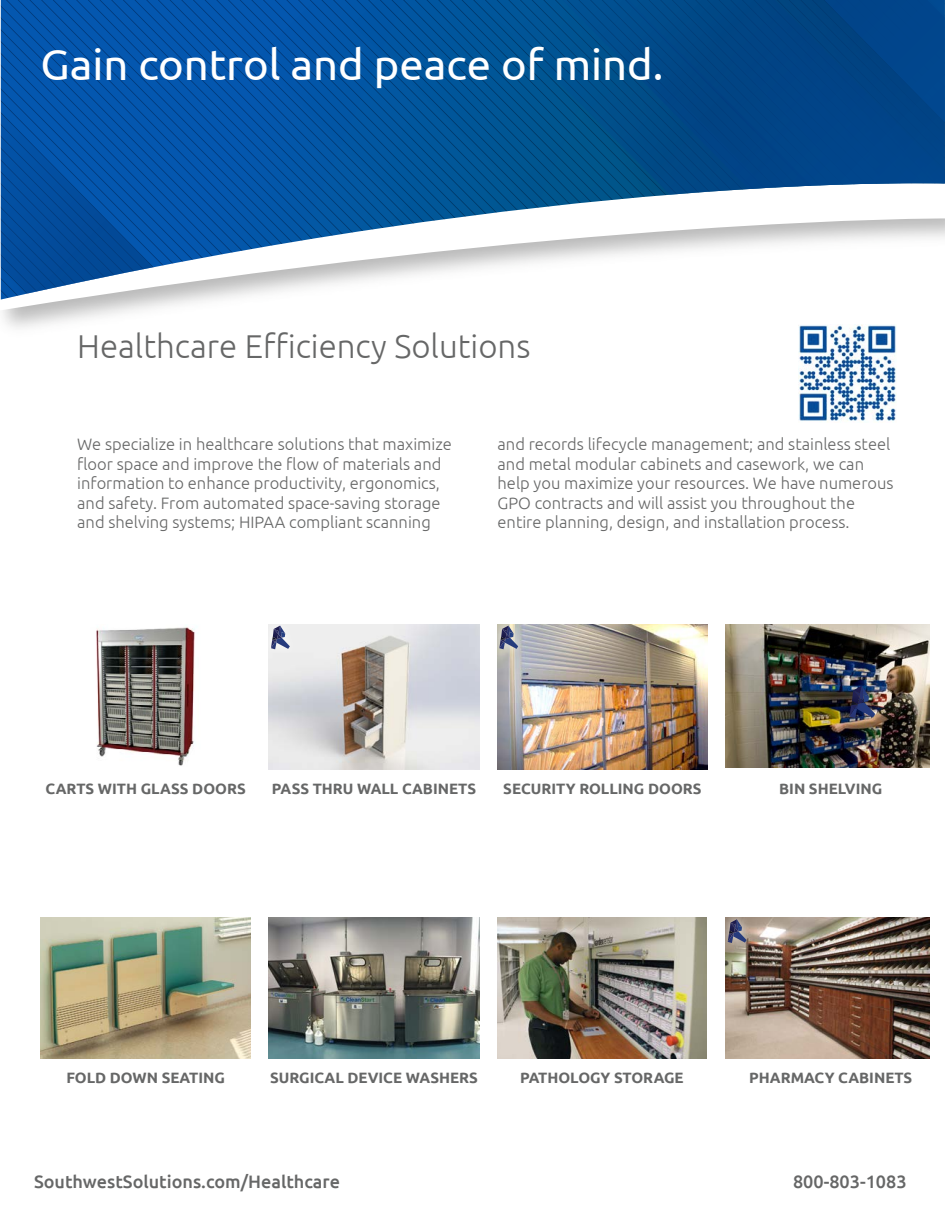
<style>
.page{position:relative;width:945px;height:1215px;background:#fff}
.page>*{position:absolute;margin:0;border:0;box-sizing:border-box;transform-origin:0 0}
.t1{font:43.5px "Ubuntu";color:#fff}
.t2{font:300 33px "Ubuntu";color:#666767}
.t3{font:500 18px "Ubuntu";color:#666767}
.t4{font:300 16.5px/19.5px "Ubuntu";color:#666767}
.t5{font:700 15px "Ubuntu";color:#666767}
</style>
<div class="page">
<svg style="left:0;top:0;width:206px;height:311px;background:#5e8ec1"></svg>
<svg style="left:153px;top:69px;width:102px;height:45px;background:#0354a9"></svg>
<svg style="left:1px;top:0;width:152px;height:114px;background:#0354a9"></svg>
<svg style="left:1px;top:114px;width:254px;height:186px;background:#2064ad"></svg>
<svg style="left:255px;top:0;width:97px;height:198px;background:#0253a4"></svg>
<svg style="left:352px;top:0;width:593px;height:198px;background:#0c4e8f"></svg>
<svg style="left:412px;top:13px;width:354px;height:185px;background:#034f8c"></svg>
<svg style="left:229px;top:198px;width:716px;height:102px"></svg>
<img style="left:497px;top:624px;width:211px;height:145px">
<img style="left:41px;top:918px;width:210px;height:140px">
<img style="left:497px;top:918px;width:210px;height:140px">
<img style="left:726px;top:624px;width:203px;height:144px">
<img style="left:726px;top:918px;width:203px;height:140px">
<img style="left:269px;top:918px;width:210px;height:140px">
<img style="left:96px;top:627px;width:99px;height:139px">
<img style="left:269px;top:624px;width:210px;height:145px">
<img style="left:798px;top:324px;width:99px;height:98px">
<svg style="left:849px;top:686px;width:26px;height:32px"></svg>
<div style="left:491px;top:617px;width:36px;height:41px;background:#fff;opacity:.75"></div>
<svg style="left:499px;top:626px;width:19px;height:23px"></svg>
<div style="left:262px;top:617px;width:36px;height:41px;background:#fff;opacity:.75"></div>
<svg style="left:271px;top:626px;width:19px;height:23px"></svg>
<div style="left:719px;top:911px;width:36px;height:41px;background:#fff;opacity:.75"></div>
<svg style="left:728px;top:919px;width:19px;height:24px"></svg>
<h1 class="t1" style="left:40px;top:38px;width:624px">Gain control and peace of mind.</h1>
<h2 class="t2" style="left:77px;top:327px;width:455px">Healthcare Efficiency Solutions</h2>
<p class="t4" style="left:77px;top:434px;width:376px">We specialize in healthcare solutions that maximize floor space and improve the flow of materials and information to enhance productivity, ergonomics, and safety. From automated space-saving storage and shelving systems; HIPAA compliant scanning</p>
<p class="t4" style="left:498px;top:434px;width:398px">and records lifecycle management; and stainless steel and metal modular cabinets and casework, we can help you maximize your resources. We have numerous GPO contracts and will assist you throughout the entire planning, design, and installation process.</p>
<p class="t5" style="left:46px;top:779px;width:202px">CARTS WITH GLASS DOORS</p>
<p class="t5" style="left:272px;top:779px;width:206px">PASS THRU WALL CABINETS</p>
<p class="t5" style="left:503px;top:779px;width:200px">SECURITY ROLLING DOORS</p>
<p class="t5" style="left:779px;top:779px;width:105px">BIN SHELVING</p>
<p class="t5" style="left:66px;top:1069px;width:160px">FOLD DOWN SEATING</p>
<p class="t5" style="left:270px;top:1069px;width:209px">SURGICAL DEVICE WASHERS</p>
<p class="t5" style="left:520px;top:1069px;width:165px">PATHOLOGY STORAGE</p>
<p class="t5" style="left:749px;top:1069px;width:165px">PHARMACY CABINETS</p>
<p class="t3" style="left:34px;top:1170px;width:307px">SouthwestSolutions.com/Healthcare</p>
<p class="t3" style="left:793px;top:1170px;width:115px">800-803-1083</p>
</div>
